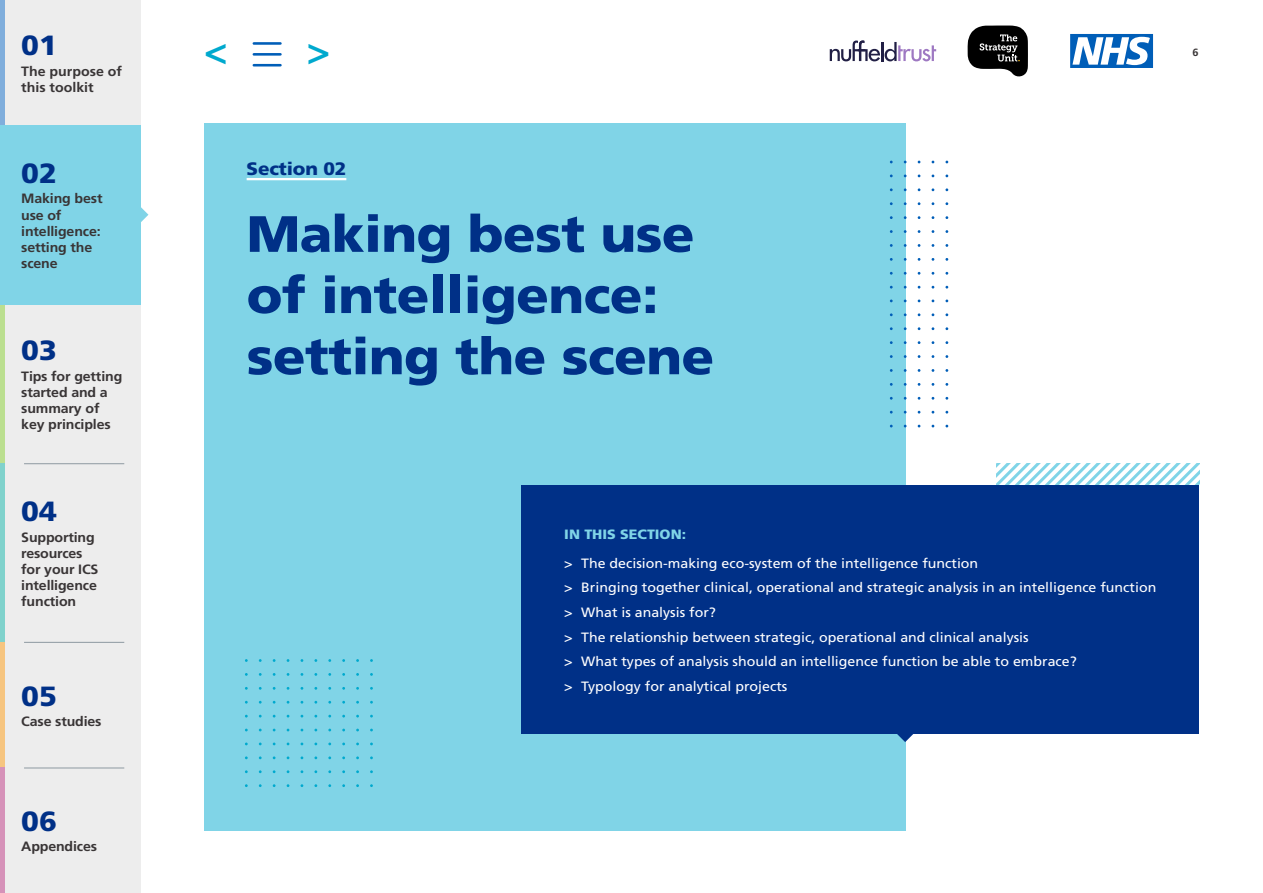
<style>
.page{position:relative;width:1263px;height:893px;background:#fff}
.page>*{position:absolute;margin:0;border:0;box-sizing:border-box;transform-origin:0 0}
.t1{font:900 51px/61.2px "Frutiger";letter-spacing:-.01em;color:#003087;scale:1.05 1}
.t2{font:900 condensed 39px "Frutiger";color:#00a9ce}
.t3{font:900 27.75px "Frutiger";color:#003087;scale:1.05 1}
.t4{font:900 18px "Frutiger";letter-spacing:-.01em;color:#003087;scale:1.05 1}
.t5{font:13.5px "Frutiger";color:#fff;scale:1.05 1}
.t6{font:700 13.5px/16.2px "Frutiger";letter-spacing:-.01em;color:#393536;scale:1.05 1}
.t7{font:900 13.5px "Frutiger";color:#80d4e7;scale:1.05 1}
.t8{font:700 10.5px "Frutiger";color:#393536;scale:1.05 1}
</style>
<div class="page">
<div style="left:204px;top:123px;width:701px;height:707px;background:#80d4e7"></div>
<svg style="left:897px;top:734px;width:16px;height:8px"></svg>
<div style="left:0;top:0;width:140px;height:893px;background:#ededed"></div>
<hr style="left:247px;top:178px;width:99px;height:2px;background:#fff">
<div style="left:522px;top:486px;width:677px;height:248px;background:#003087"></div>
<svg style="left:996px;top:464px;width:203px;height:21px"></svg>
<hr style="left:24px;top:642px;width:100px;height:1px;background:#8e99a1">
<hr style="left:24px;top:463px;width:100px;height:1px;background:#8e99a1">
<hr style="left:24px;top:768px;width:100px;height:1px;background:#8e99a1">
<svg style="left:140px;top:206px;width:8px;height:17px"></svg>
<hr style="left:0;top:304px;width:4px;height:160px;background:#bbdf90">
<hr style="left:0;top:464px;width:4px;height:178px;background:#80d2cc">
<hr style="left:0;top:642px;width:4px;height:126px;background:#f6c580">
<hr style="left:0;top:768px;width:4px;height:125px;background:#d692b9">
<hr style="left:0;top:0;width:4px;height:125px;background:#80aedc">
<div style="left:0;top:125px;width:140px;height:179px;background:#80d4e7"></div>
<hr style="left:254px;top:42px;width:26px;height:3px;background:#005eb8">
<hr style="left:254px;top:53px;width:26px;height:3px;background:#005eb8">
<hr style="left:254px;top:64px;width:26px;height:3px;background:#005eb8">
<svg style="left:830px;top:41px;width:91px;height:20px"></svg>
<svg style="left:922px;top:45px;width:14px;height:16px"></svg>
<svg style="left:967px;top:25px;width:61px;height:52px"></svg>
<svg style="left:1070px;top:34px;width:83px;height:34px"></svg>
<p class="t3" style="left:21px;top:29px;width:35px">01</p>
<p class="t6" style="left:21px;top:63px;width:98px">The purpose of this toolkit</p>
<p class="t3" style="left:21px;top:156px;width:35px">02</p>
<p class="t6" style="left:21px;top:190px;width:79px">Making best use of intelligence: setting the scene</p>
<p class="t3" style="left:21px;top:334px;width:35px">03</p>
<p class="t6" style="left:21px;top:368px;width:98px">Tips for getting started and a summary of key principles</p>
<p class="t3" style="left:21px;top:495px;width:35px">04</p>
<p class="t6" style="left:21px;top:529px;width:75px">Supporting resources for your ICS intelligence function</p>
<p class="t3" style="left:21px;top:679px;width:35px">05</p>
<p class="t6" style="left:21px;top:713px;width:78px">Case studies</p>
<p class="t3" style="left:21px;top:804px;width:35px">06</p>
<p class="t6" style="left:21px;top:838px;width:74px">Appendices</p>
<p class="t2" style="left:204px;top:27px;width:25px">&lt;</p>
<p class="t2" style="left:307px;top:27px;width:25px">&gt;</p>
<p class="t4" style="left:247px;top:157px;width:96px">Section 02</p>
<p class="t1" style="left:247px;top:203px;width:447px">Making best use of intelligence: setting the scene</p>
<p class="t8" style="left:1192px;top:46px;width:7px">6</p>
<p class="t7" style="left:564px;top:526px;width:117px">IN THIS SECTION:</p>
<p class="t5" style="left:564px;top:555px;width:396px">&gt; The decision-making eco-system of the intelligence function</p>
<p class="t5" style="left:564px;top:580px;width:565px">&gt; Bringing together clinical, operational and strategic analysis in an intelligence function</p>
<p class="t5" style="left:564px;top:604px;width:146px">&gt; What is analysis for?</p>
<p class="t5" style="left:564px;top:629px;width:444px">&gt; The relationship between strategic, operational and clinical analysis</p>
<p class="t5" style="left:564px;top:654px;width:490px">&gt; What types of analysis should an intelligence function be able to embrace?</p>
<p class="t5" style="left:564px;top:679px;width:214px">&gt; Typology for analytical projects</p>
</div>
